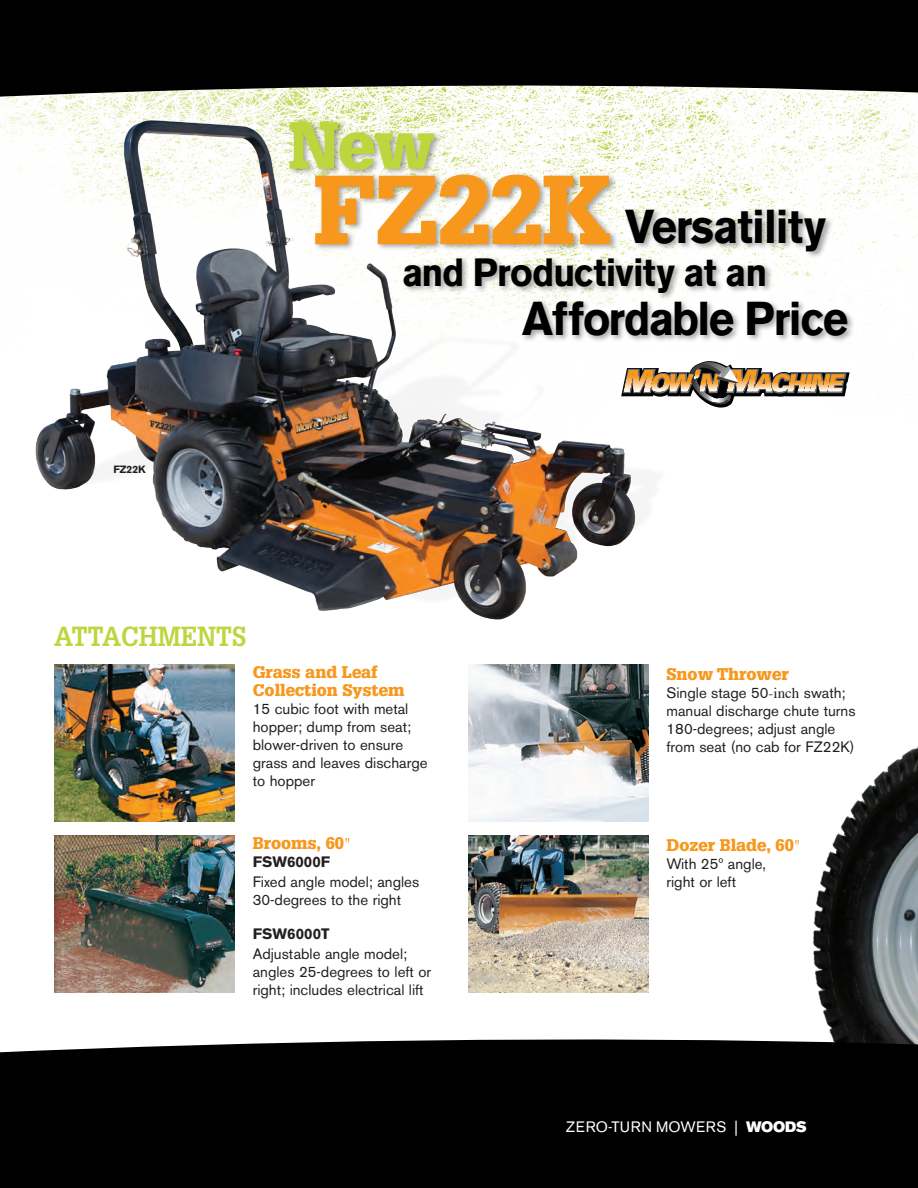
<style>
.page{position:relative;width:918px;height:1188px;background:#fff}
.page>*{position:absolute;margin:0;border:0;box-sizing:border-box;transform-origin:0 0}
.COPY{font:900 95.55px "Glypha";letter-spacing:-.01em;color:#f7981d}
.COPY-2{font:900 64.8px "Glypha";color:#bdd63e}
.COPY-3{font:700 47.1px "Akzidenz Grotesk BE";letter-spacing:-.02em;color:#000001;scale:.93 1}
.COPY-4{font:700 39px "Akzidenz Grotesk BE";letter-spacing:-.02em;color:#000001;scale:.93 1}
.t1{font:700 27px "Glypha";letter-spacing:-.005em;color:#bdd63e;scale:.91 1}
.t2{font:900 16.5px/18px "Glypha";color:#f7981d}
.key_features-body{font:15px/18px "Akzidenz Grotesk BE";color:#231f20}
.t3{font:15px "Akzidenz Grotesk BE";letter-spacing:.04em;color:#fff}
.key_features-body-2{font:700 15px "Akzidenz Grotesk BE";color:#231f20}
.t4{font:700 10.5px "Akzidenz Grotesk BE";color:#231f20}
.s1{font-family:"Times";font-weight:400}
.s2{font-family:"Times"}
.s3{font-family:"Akzidenz Grotesk BE Super"}
</style>
<div class="page">
<img style="left:704px;top:174px;width:214px;height:233px">
<img style="left:54px;top:665px;width:181px;height:156px">
<img style="left:468px;top:665px;width:181px;height:156px">
<img style="left:468px;top:835px;width:181px;height:99px">
<img style="left:54px;top:835px;width:181px;height:99px">
<img style="left:813px;top:746px;width:105px;height:188px">
<svg style="left:0;top:0;width:918px;height:174px;fill:#000001"></svg>
<svg style="left:0;top:934px;width:918px;height:254px;fill:#000001"></svg>
<img style="left:15px;top:92px;width:689px;height:528px">
<div style="left:521px;top:299px;width:335px;height:44px;background:#231f20;opacity:.4"></div>
<div style="left:313px;top:172px;width:305px;height:79px;background:#231f20;opacity:.4"></div>
<div style="left:288px;top:120px;width:154px;height:57px;background:#231f20;opacity:.4"></div>
<div style="left:624px;top:207px;width:210px;height:52px;background:#231f20;opacity:.4"></div>
<div style="left:402px;top:255px;width:371px;height:45px;background:#231f20;opacity:.4"></div>
<svg style="left:621px;top:361px;width:229px;height:47px"></svg>
<p class="COPY-2" style="left:289px;top:106px;width:148px">New</p>
<p class="COPY" style="left:312px;top:152px;width:301px">FZ22K</p>
<p class="COPY-3" style="left:625px;top:200px;width:217px">Versatility</p>
<p class="COPY-4" style="left:402px;top:250px;width:394px">and Productivity at an</p>
<p class="t4" style="left:113px;top:463px;width:34px">FZ22K</p>
<p class="t1" style="left:54px;top:619px;width:213px">ATTACHMENTS</p>
<p class="t2" style="left:253px;top:662px;width:153px">Grass and Leaf<br>Collection System</p>
<p class="key_features-body" style="left:253px;top:699px;width:176px">15 cubic foot with metal hopper; dump from seat; blower-driven to ensure grass and leaves discharge to hopper</p>
<p class="t2" style="left:253px;top:834px;width:100px">Brooms, 60<span class="s1">"</span></p>
<p class="key_features-body-2" style="left:253px;top:853px;width:79px">FSW6000F</p>
<p class="key_features-body" style="left:253px;top:873px;width:168px">Fixed angle model; angles<br>30-degrees to the right</p>
<p class="key_features-body-2" style="left:253px;top:925px;width:78px">FSW6000T</p>
<p class="key_features-body" style="left:253px;top:945px;width:180px">Adjustable angle model; angles 25-degrees to left or right; includes electrical lift</p>
<p class="COPY-3" style="left:522px;top:292px;width:352px">Affordable Price</p>
<p class="t2" style="left:667px;top:665px;width:124px">Snow Thrower</p>
<p class="key_features-body" style="left:667px;top:684px;width:191px">Single stage 50<span class="s2">-inch</span> swath; manual discharge chute turns<br>180-degrees; adjust angle from seat (no cab for FZ22K)</p>
<p class="t2" style="left:667px;top:836px;width:136px">Dozer Blade, 60<span class="s1">"</span></p>
<p class="key_features-body" style="left:667px;top:854px;width:101px">With 25º angle, right or left</p>
<p class="t3" style="left:566px;top:1118px;width:242px">ZERO-TURN MOWERS | <span class="s3">WOODS</span></p>
</div>
